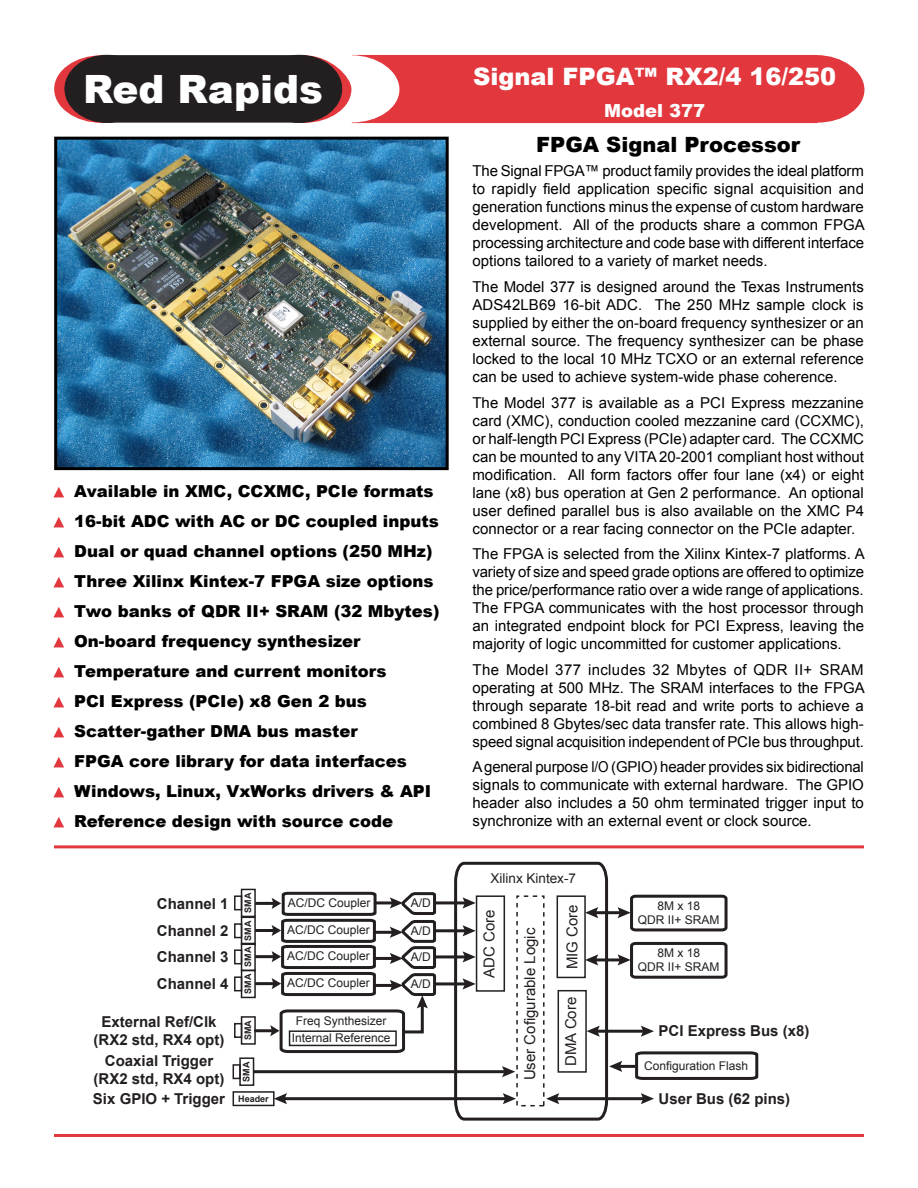
<style>
.page{position:relative;width:918px;height:1188px;background:#fff}
.page>*{position:absolute;margin:0;border:0;box-sizing:border-box;transform-origin:0 0}
.t1{font:900 39px "Arial";color:#fff}
.t2{font:900 24px "Arial";color:#fff}
.t3{font:900 21px "Arial";color:#000}
.t4{font:900 18px "Arial";color:#fff}
.t5{font:900 16.5px "Arial";color:#000}
.t6{font:15px/18px "Arial";color:#000;text-align:justify}
.t7{font:700 15px/18px "Arial";color:#231f20;text-align:center}
.t8{font:15px "Arial";color:#231f20}
.t9{font:13.5px "Arial";color:#231f20}
.t10{font:12px/14.4px "Arial";color:#231f20;text-align:center}
.t11{font:700 9px "Arial";color:#231f20}
</style>
<div class="page">
<div style="left:770px;top:55px;width:94px;height:68px;background:#e1373d;border-radius:50%"></div>
<div style="left:352px;top:55px;width:465px;height:68px;background:#e1373d"></div>
<div style="left:305px;top:55px;width:94px;height:67px;background:#fff;border-radius:50%"></div>
<svg style="left:54px;top:55px;width:95px;height:68px"></svg>
<svg style="left:257px;top:55px;width:94px;height:68px"></svg>
<hr style="left:54px;top:1134px;width:810px;height:3px;background:#e1373d">
<hr style="left:54px;top:845px;width:810px;height:3px;background:#e1373d">
<svg style="left:54px;top:487px;width:10px;height:10px"></svg>
<svg style="left:54px;top:517px;width:10px;height:10px"></svg>
<svg style="left:54px;top:547px;width:10px;height:10px"></svg>
<svg style="left:54px;top:577px;width:10px;height:10px"></svg>
<svg style="left:54px;top:607px;width:10px;height:10px"></svg>
<svg style="left:54px;top:637px;width:10px;height:10px"></svg>
<svg style="left:54px;top:667px;width:10px;height:10px"></svg>
<svg style="left:54px;top:697px;width:10px;height:10px"></svg>
<svg style="left:54px;top:727px;width:10px;height:10px"></svg>
<svg style="left:54px;top:757px;width:10px;height:10px"></svg>
<svg style="left:54px;top:787px;width:10px;height:10px"></svg>
<svg style="left:54px;top:817px;width:10px;height:10px"></svg>
<div style="left:65px;top:55px;width:84px;height:67px;background:#231f20;border-radius:50%"></div>
<div style="left:258px;top:55px;width:84px;height:67px;background:#231f20;border-radius:50%"></div>
<div style="left:108px;top:56px;width:191px;height:66px;background:#231f20"></div>
<div style="left:107px;top:55px;width:193px;height:68px;border:2px solid #231f20"></div>
<img style="left:58px;top:141px;width:387px;height:325px">
<div style="left:54px;top:137px;width:395px;height:333px;border:3px solid #000"></div>
<hr style="left:283px;top:1097px;width:224px;height:3px;background:#231f20">
<svg style="left:275px;top:1093px;width:12px;height:11px"></svg>
<hr style="left:254px;top:1070px;width:252px;height:3px;background:#231f20">
<div style="left:239px;top:1057px;width:15px;height:29px;border:2px solid #231f20"></div>
<div style="left:233px;top:1064px;width:8px;height:15px;border:2px solid #231f20"></div>
<div style="left:233px;top:1091px;width:42px;height:15px;border:2px solid #231f20"></div>
<hr style="left:255px;top:902px;width:20px;height:3px;background:#231f20">
<hr style="left:436px;top:901px;width:31px;height:3px;background:#231f20">
<hr style="left:255px;top:929px;width:20px;height:3px;background:#231f20">
<hr style="left:436px;top:929px;width:31px;height:3px;background:#231f20">
<div style="left:241px;top:889px;width:15px;height:28px;border:2px solid #231f20"></div>
<div style="left:234px;top:895px;width:8px;height:15px;border:2px solid #231f20"></div>
<div style="left:241px;top:917px;width:15px;height:28px;border:2px solid #231f20"></div>
<div style="left:234px;top:923px;width:8px;height:15px;border:2px solid #231f20"></div>
<div style="left:241px;top:1016px;width:15px;height:29px;border:2px solid #231f20"></div>
<div style="left:234px;top:1023px;width:8px;height:15px;border:2px solid #231f20"></div>
<hr style="left:254px;top:1029px;width:19px;height:3px;background:#231f20">
<hr style="left:255px;top:955px;width:20px;height:3px;background:#231f20">
<hr style="left:436px;top:955px;width:31px;height:3px;background:#231f20">
<div style="left:241px;top:943px;width:15px;height:28px;border:2px solid #231f20"></div>
<div style="left:234px;top:949px;width:8px;height:15px;border:2px solid #231f20"></div>
<hr style="left:255px;top:982px;width:20px;height:3px;background:#231f20">
<hr style="left:436px;top:982px;width:31px;height:3px;background:#231f20">
<svg style="left:453px;top:861px;width:306px;height:260px"></svg>
<svg style="left:270px;top:891px;width:168px;height:163px"></svg>
<div style="left:241px;top:970px;width:15px;height:28px;border:2px solid #231f20"></div>
<div style="left:234px;top:976px;width:8px;height:15px;border:2px solid #231f20"></div>
<p class="t1" style="left:83px;top:61px;width:241px">Red Rapids</p>
<p class="t5" style="left:74px;top:479px;width:361px">Available in XMC, CCXMC, PCIe formats</p>
<p class="t5" style="left:74px;top:509px;width:366px">16-bit ADC with AC or DC coupled inputs</p>
<p class="t5" style="left:74px;top:539px;width:360px">Dual or quad channel options (250 MHz)</p>
<p class="t5" style="left:74px;top:569px;width:361px">Three Xilinx Kintex-7 FPGA size options</p>
<p class="t5" style="left:74px;top:599px;width:367px">Two banks of QDR II+ SRAM (32 Mbytes)</p>
<p class="t5" style="left:74px;top:629px;width:288px">On-board frequency synthesizer</p>
<p class="t5" style="left:74px;top:659px;width:314px">Temperature and current monitors</p>
<p class="t5" style="left:74px;top:689px;width:294px">PCI Express (PCIe) x8 Gen 2 bus</p>
<p class="t5" style="left:74px;top:719px;width:285px">Scatter-gather DMA bus master</p>
<p class="t5" style="left:74px;top:749px;width:334px">FPGA core library for data interfaces</p>
<p class="t5" style="left:74px;top:779px;width:358px">Windows, Linux, VxWorks drivers &amp; API</p>
<p class="t5" style="left:74px;top:809px;width:320px">Reference design with source code</p>
<p class="t2" style="left:473px;top:59px;width:364px">Signal FPGA™ RX2/4 16/250</p>
<p class="t4" style="left:604px;top:97px;width:103px">Model 377</p>
<p class="t3" style="left:536px;top:129px;width:266px">FPGA Signal Processor</p>
<p class="t6" style="left:472px;top:162px;width:394px">The Signal FPGA™ product family provides the ideal platform to rapidly field application specific signal acquisition and generation functions minus the expense of custom hardware development. All of the products share a common FPGA processing architecture and code base with different interface options tailored to a variety of market needs.</p>
<p class="t6" style="left:472px;top:278px;width:393px">The Model 377 is designed around the Texas Instruments ADS42LB69 16-bit ADC. The 250 MHz sample clock is supplied by either the on-board frequency synthesizer or an external source. The frequency synthesizer can be phase locked to the local 10 MHz TCXO or an external reference can be used to achieve system-wide phase coherence.</p>
<p class="t6" style="left:472px;top:393px;width:393px">The Model 377 is available as a PCI Express mezzanine card (XMC), conduction cooled mezzanine card (CCXMC), or half-length PCI Express (PCIe) adapter card. The CCXMC can be mounted to any VITA 20-2001 compliant host without modification. All form factors offer four lane (x4) or eight lane (x8) bus operation at Gen 2 performance. An optional user defined parallel bus is also available on the XMC P4 connector or a rear facing connector on the PCIe adapter.</p>
<p class="t6" style="left:472px;top:545px;width:394px">The FPGA is selected from the Xilinx Kintex-7 platforms. A variety of size and speed grade options are offered to optimize the price/performance ratio over a wide range of applications.<br>The FPGA communicates with the host processor through an integrated endpoint block for PCI Express, leaving the majority of logic uncommitted for customer applications.</p>
<p class="t6" style="left:472px;top:661px;width:394px">The Model 377 includes 32 Mbytes of QDR II+ SRAM operating at 500 MHz. The SRAM interfaces to the FPGA through separate 18-bit read and write ports to achieve a combined 8 Gbytes/sec data transfer rate. This allows high&shy;speed signal acquisition independent of PCIe bus throughput.</p>
<p class="t6" style="left:472px;top:758px;width:393px">A general purpose I/O (GPIO) header provides six bidirectional signals to communicate with external hardware. The GPIO header also includes a 50 ohm terminated trigger input to synchronize with an external event or clock source.</p>
<p class="t9" style="left:491px;top:869px;width:87px">Xilinx Kintex-7</p>
<p class="t8" style="left:479px;top:978px;width:70px;rotate:-90deg">ADC Core</p>
<p class="t11" style="left:242px;top:913px;width:21px;rotate:-90deg">SMA</p>
<p class="t11" style="left:242px;top:941px;width:21px;rotate:-90deg">SMA</p>
<p class="t7" style="left:157px;top:895px;width:73px">Channel 1</p>
<p class="t10" style="left:411px;top:896px;width:22px">A/D</p>
<p class="t10" style="left:288px;top:896px;width:84px">AC/DC Coupler</p>
<p class="t10" style="left:638px;top:898px;width:83px">8M x 18<br>QDR II+ SRAM</p>
<p class="t10" style="left:638px;top:946px;width:83px">8M x 18<br>QDR II+ SRAM</p>
<p class="t8" style="left:562px;top:969px;width:67px;rotate:-90deg">MIG Core</p>
<p class="t7" style="left:157px;top:922px;width:73px">Channel 2</p>
<p class="t10" style="left:287px;top:923px;width:84px">AC/DC Coupler</p>
<p class="t10" style="left:411px;top:924px;width:22px">A/D</p>
<p class="t8" style="left:520px;top:1080px;width:154px;rotate:-90deg">User Cofigurable Logic</p>
<p class="t11" style="left:242px;top:967px;width:21px;rotate:-90deg">SMA</p>
<p class="t7" style="left:157px;top:948px;width:73px">Channel 3</p>
<p class="t10" style="left:287px;top:949px;width:84px">AC/DC Coupler</p>
<p class="t10" style="left:411px;top:950px;width:22px">A/D</p>
<p class="t11" style="left:242px;top:994px;width:21px;rotate:-90deg">SMA</p>
<p class="t7" style="left:157px;top:975px;width:73px">Channel 4</p>
<p class="t10" style="left:287px;top:976px;width:84px">AC/DC Coupler</p>
<p class="t10" style="left:411px;top:977px;width:22px">A/D</p>
<p class="t8" style="left:561px;top:1066px;width:71px;rotate:-90deg">DMA Core</p>
<p class="t7" style="left:94px;top:1013px;width:132px">External Ref/Clk (RX2 std, RX4 opt)</p>
<p class="t10" style="left:292px;top:1012px;width:100px;line-height:17.2px">Freq Synthesizer<br>Internal Reference</p>
<p class="t11" style="left:242px;top:1040px;width:21px;rotate:-90deg">SMA</p>
<p class="t7" style="left:659px;top:1022px;width:152px">PCI Express Bus (x8)</p>
<p class="t7" style="left:94px;top:1053px;width:132px">Coaxial Trigger (RX2 std, RX4 opt)</p>
<p class="t10" style="left:644px;top:1059px;width:106px">Configuration Flash</p>
<p class="t11" style="left:240px;top:1082px;width:21px;rotate:-90deg">SMA</p>
<p class="t7" style="left:93px;top:1090px;width:134px">Six GPIO + Trigger</p>
<p class="t11" style="left:238px;top:1092px;width:32px">Header</p>
<p class="t7" style="left:659px;top:1090px;width:133px">User Bus (62 pins)</p>
</div>
